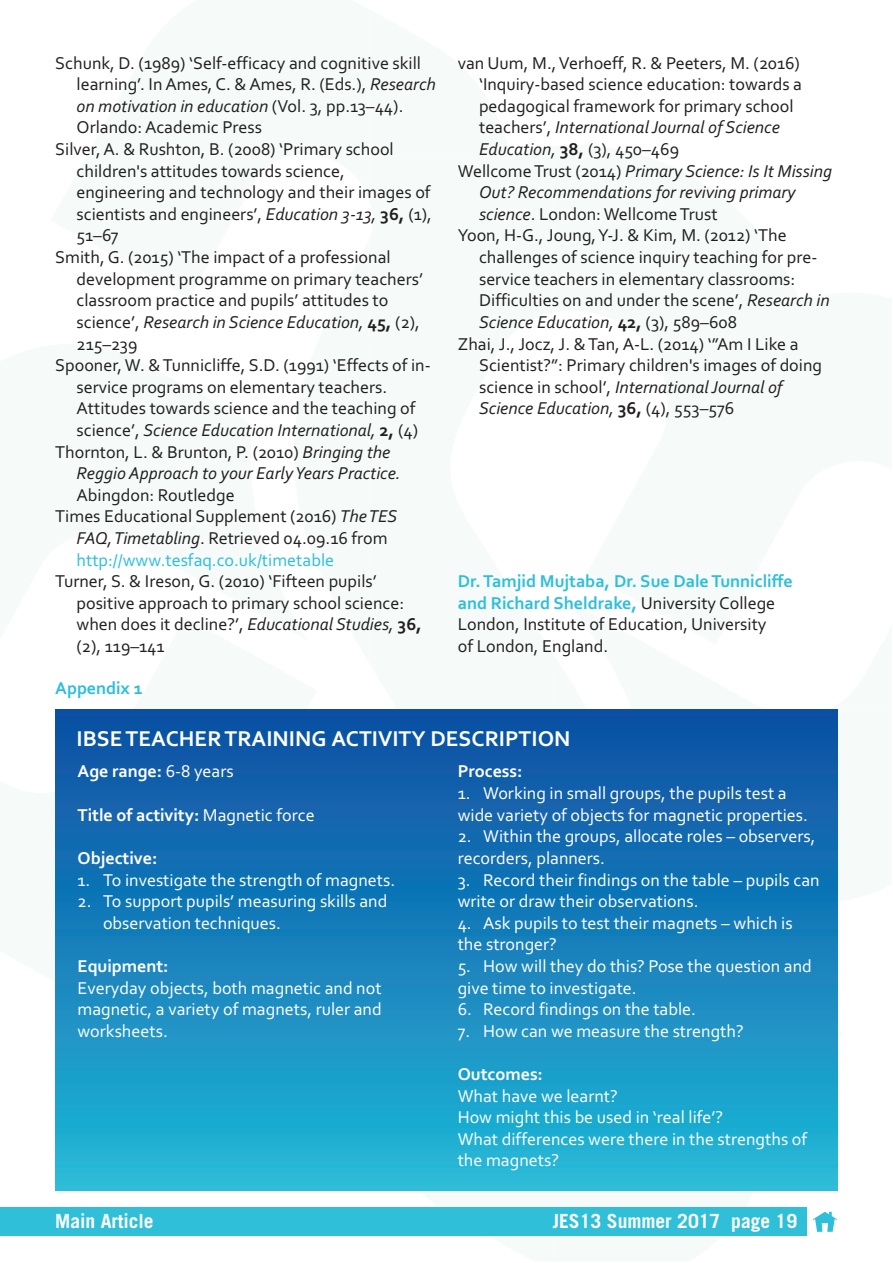
<style>
.page{position:relative;width:893px;height:1263px;background:#fff}
.page>*{position:absolute;margin:0;border:0;box-sizing:border-box;transform-origin:0 0}
.t1{font:700 22.5px "Corbel";color:#fff}
.t2{font:700 19.5px "Trade Gothic";color:#fff}
.t3{font:18px/21.6px "Corbel";color:#231f20}
.t4{font:18px/21.6px "Corbel";color:#fff}
.t5{font:italic 18px "Corbel";color:#231f20}
.t6{font:700 18px "Corbel";color:#fff}
.t7{font:18px "Corbel";color:#2fbfd9}
.t8{font:700 18px "Corbel";color:#2fbfd9}
.s1{font-style:italic}
.s2{font-style:normal}
.s3{font-weight:700}
.s4{font-weight:700;font-style:normal}
.s5{font-weight:700;color:#2fbfd9}
.s6{font-weight:400}
</style>
<div class="page">
<div style="left:0;top:1207px;width:837px;height:29px;background:#2fbfd9"></div>
<div style="left:55px;top:709px;width:783px;height:482px;background:linear-gradient(to bottom,#0b4da2,#25b9d7)"></div>
<p class="t3" style="left:55px;top:54px;width:367px">Schunk, D. (1989) ‘Self-efficacy and cognitive skill</p>
<p class="t3" style="left:77px;top:75px;width:361px">learning’. In Ames, C. &amp; Ames, R. (Eds.), <span class="s1">Research</span></p>
<p class="t5" style="left:77px;top:99px;width:328px">on motivation in education <span class="s2">(Vol. 3, pp.13–44).</span></p>
<p class="t3" style="left:77px;top:118px;width:187px">Orlando: Academic Press</p>
<p class="t3" style="left:55px;top:140px;width:340px">Silver, A. &amp; Rushton, B. (2008) ‘Primary school</p>
<p class="t3" style="left:77px;top:162px;width:270px">children's attitudes towards science,</p>
<p class="t3" style="left:77px;top:183px;width:356px">engineering and technology and their images of</p>
<p class="t3" style="left:77px;top:205px;width:357px">scientists and engineers’, <span class="s1">Education 3-13,</span> <span class="s3">36,</span> (1),</p>
<p class="t3" style="left:77px;top:226px;width:44px">51–67</p>
<p class="t3" style="left:55px;top:248px;width:337px">Smith, G. (2015) ‘The impact of a professional</p>
<p class="t3" style="left:77px;top:270px;width:348px">development programme on primary teachers’</p>
<p class="t3" style="left:77px;top:291px;width:313px">classroom practice and pupils’ attitudes to</p>
<p class="t5" style="left:77px;top:315px;width:345px"><span class="s2">science’,</span> Research in Science Education, <span class="s4">45,</span> <span class="s2">(2),</span></p>
<p class="t3" style="left:77px;top:334px;width:62px">215–239</p>
<p class="t3" style="left:55px;top:356px;width:377px">Spooner, W. &amp; Tunnicliffe, S.D. (1991) ‘Effects of in-</p>
<p class="t3" style="left:77px;top:378px;width:312px">service programs on elementary teachers.</p>
<p class="t3" style="left:77px;top:399px;width:340px">Attitudes towards science and the teaching of</p>
<p class="t5" style="left:77px;top:423px;width:343px"><span class="s2">science’,</span> Science Education International, <span class="s4">2,</span> <span class="s2">(4)</span></p>
<p class="t3" style="left:55px;top:442px;width:337px">Thornton, L. &amp; Brunton, P. (2010) <span class="s1">Bringing the</span></p>
<p class="t5" style="left:77px;top:466px;width:326px">Reggio Approach to your Early Years Practice.</p>
<p class="t3" style="left:77px;top:486px;width:160px">Abingdon: Routledge</p>
<p class="t3" style="left:55px;top:507px;width:344px">Times Educational Supplement (2016) <span class="s1">The TES</span></p>
<p class="t3" style="left:77px;top:529px;width:313px"><span class="s1">FAQ, Timetabling</span>. Retrieved 04.09.16 from</p>
<p class="t7" style="left:77px;top:553px;width:259px">http://www.tesfaq.co.uk/timetable</p>
<p class="t3" style="left:77px;top:572px;width:347px;text-indent:-21px">Turner, S. &amp; Ireson, G. (2010) ‘Fifteen pupils’ positive approach to primary school science: when does it decline?’, <span class="s1">Educational Studies,</span> <span class="s3">36, </span>(2), 119–141</p>
<p class="t8" style="left:55px;top:681px;width:89px">Appendix 1</p>
<p class="t3" style="left:458px;top:54px;width:344px">van Uum, M., Verhoeff, R. &amp; Peeters, M. (2016)</p>
<p class="t3" style="left:479px;top:75px;width:324px">‘Inquiry-based science education: towards a</p>
<p class="t3" style="left:479px;top:97px;width:316px">pedagogical framework for primary school</p>
<p class="t5" style="left:479px;top:121px;width:302px"><span class="s2">teachers’,</span> International Journal of Science</p>
<p class="t3" style="left:479px;top:140px;width:202px"><span class="s1">Education,</span> <span class="s3">38,</span> (3), 450–469</p>
<p class="t5" style="left:458px;top:164px;width:376px"><span class="s2">Wellcome Trust (2014)</span> Primary Science: Is It Missing</p>
<p class="t5" style="left:479px;top:186px;width:318px">Out? Recommendations for reviving primary</p>
<p class="t3" style="left:479px;top:205px;width:240px"><span class="s1">science</span>. London: Wellcome Trust</p>
<p class="t3" style="left:458px;top:226px;width:330px">Yoon, H-G., Joung, Y-J. &amp; Kim, M. (2012) ‘The</p>
<p class="t3" style="left:479px;top:248px;width:340px">challenges of science inquiry teaching for pre-</p>
<p class="t3" style="left:479px;top:270px;width:318px">service teachers in elementary classrooms:</p>
<p class="t3" style="left:479px;top:291px;width:352px">Difficulties on and under the scene’, <span class="s1">Research in</span></p>
<p class="t5" style="left:479px;top:315px;width:259px">Science Education, <span class="s4">42,</span> <span class="s2">(3), 589–608</span></p>
<p class="t3" style="left:458px;top:334px;width:342px">Zhai, J., Jocz, J. &amp; Tan, A-L. (2014) ‘”Am I Like a</p>
<p class="t3" style="left:479px;top:356px;width:345px">Scientist?”: Primary children's images of doing</p>
<p class="t5" style="left:479px;top:380px;width:305px"><span class="s2">science in school’,</span> International Journal of</p>
<p class="t5" style="left:479px;top:402px;width:257px">Science Education, <span class="s4">36,</span> <span class="s2">(4), 553–576</span></p>
<p class="t3" style="left:458px;top:572px;width:336px"><span class="s5">Dr. Tamjid Mujtaba, Dr. Sue Dale Tunnicliffe and Richard Sheldrake,</span> University College London, Institute of Education, University<br>of London, England.</p>
<p class="t1" style="left:77px;top:730px;width:496px">IBSE TEACHER TRAINING ACTIVITY DESCRIPTION</p>
<p class="t6" style="left:78px;top:765px;width:158px">Age range: <span class="s6">6-8 years</span></p>
<p class="t6" style="left:78px;top:808px;width:239px">Title of activity: <span class="s6">Magnetic force</span></p>
<p class="t6" style="left:78px;top:851px;width:81px">Objective:</p>
<p class="t4" style="left:78px;top:870px;width:319px">1. To investigate the strength of magnets.</p>
<p class="t4" style="left:103px;top:892px;width:286px;text-indent:-26px">2. To support pupils’ measuring skills and observation techniques.</p>
<p class="t6" style="left:78px;top:959px;width:92px">Equipment:</p>
<p class="t4" style="left:78px;top:978px;width:306px;text-align:justify">Everyday objects, both magnetic and not magnetic, a variety of magnets, ruler and worksheets.</p>
<p class="t6" style="left:458px;top:765px;width:66px">Process:</p>
<p class="t4" style="left:458px;top:784px;width:352px">1. Working in small groups, the pupils test a wide variety of objects for magnetic properties.</p>
<p class="t4" style="left:458px;top:827px;width:359px">2. Within the groups, allocate roles – observers, recorders, planners.</p>
<p class="t4" style="left:458px;top:870px;width:364px">3. Record their findings on the table – pupils can write or draw their observations.</p>
<p class="t4" style="left:458px;top:914px;width:336px">4. Ask pupils to test their magnets – which is the stronger?</p>
<p class="t4" style="left:458px;top:957px;width:356px">5. How will they do this? Pose the question and give time to investigate.</p>
<p class="t4" style="left:458px;top:1000px;width:240px">6. Record findings on the table.</p>
<p class="t4" style="left:458px;top:1022px;width:288px">7. How can we measure the strength?</p>
<p class="t6" style="left:458px;top:1067px;width:87px">Outcomes:</p>
<p class="t4" style="left:458px;top:1086px;width:351px">What have we learnt?<br>How might this be used in ‘real life’?<br>What differences were there in the strengths of the magnets?</p>
<p class="t2" style="left:55px;top:1213px;width:100px">Main Article</p>
<p class="t2" style="left:553px;top:1213px;width:246px">JES13 Summer 2017 page 19</p>
</div>
